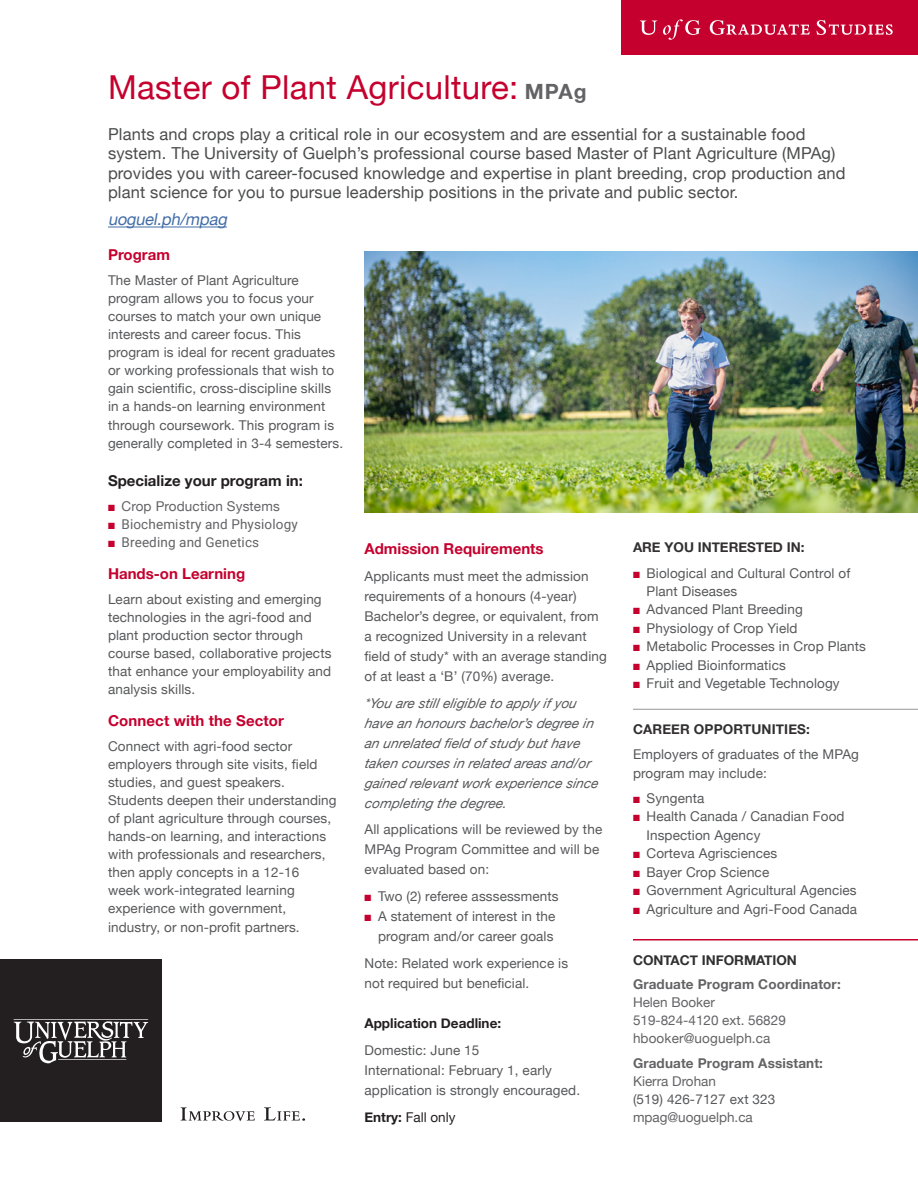
<style>
.page{position:relative;width:918px;height:1188px;background:#fff}
.page>*{position:absolute;margin:0;border:0;box-sizing:border-box;transform-origin:0 0}
.t1{font:33px "Helvetica Neue";letter-spacing:.01em;color:#c5002e}
.t2{font:16.5px/19.5px "Helvetica Neue";letter-spacing:.01em;color:#4b4c4d}
.t3{font:italic 16.5px "Helvetica Neue";color:#436da8}
.Subhead_1__6pt_after__fine-tune_manually{font:700 15px "Helvetica Neue";color:#c5002e}
.Subhead_1__6pt_after__fine-tune_manually-2{font:700 15px "Helvetica Neue";color:#231f20}
.t4{font:13.5px/18.1px "Helvetica Neue";letter-spacing:.01em;color:#57585a}
.t5{font:italic 13.5px/20.1px "Helvetica Neue";letter-spacing:.01em;color:#57585a}
.t6{font:13.5px "Helvetica Neue";color:#636366}
.Subhead_1__6pt_after__fine-tune_manually-3{font:700 13.5px "Helvetica Neue";color:#312f30}
.t7{font:700 13.5px "Helvetica Neue";letter-spacing:.01em;color:#636366}
.t8{font:13.5px "Roboto";letter-spacing:.01em;color:#636366}
.Subhead_1__6pt_after__fine-tune_manually-4{font:700 13.5px "Helvetica Neue";color:#231f20}
.t9{font:13.5px "Helvetica Neue";color:#231f20}
.s1{font-weight:700;font-size:21px;color:#636366}
.s2{color:#c5002e}
.s3{font-weight:700}
</style>
<div class="page">
<div style="left:0;top:959px;width:162px;height:163px;background:#231f20"></div>
<svg style="left:13px;top:1019px;width:135px;height:44px"></svg>
<svg style="left:181px;top:1107px;width:74px;height:14px"></svg>
<svg style="left:264px;top:1107px;width:41px;height:14px"></svg>
<div style="left:621px;top:0;width:297px;height:55px;background:#c5002e"></div>
<svg style="left:640px;top:19px;width:253px;height:21px"></svg>
<hr style="left:108px;top:227px;width:119px;height:1px;background:#436da8">
<img style="left:364px;top:252px;width:554px;height:260px">
<hr style="left:633px;top:939px;width:285px;height:1px;background:#c5002e">
<hr style="left:633px;top:709px;width:285px;height:1px;background:#939598">
<p class="t1" style="left:108px;top:63px;width:480px">Master of Plant Agriculture: <span class="s1">MPAg</span></p>
<p class="t2" style="left:108px;top:125px;width:739px">Plants and crops play a critical role in our ecosystem and are essential for a sustainable food system. The University of Guelph’s professional course based Master of Plant Agriculture (MPAg) provides you with career-focused knowledge and expertise in plant breeding, crop production and plant science for you to pursue leadership positions in the private and public sector.</p>
<p class="t3" style="left:108px;top:208px;width:125px">uoguel.ph/mpag</p>
<p class="Subhead_1__6pt_after__fine-tune_manually" style="left:108px;top:243px;width:63px">Program</p>
<p class="t4" style="left:108px;top:272px;width:237px">The Master of Plant Agriculture program allows you to focus your courses to match your own unique interests and career focus. This program is ideal for recent graduates or working professionals that wish to gain scientific, cross-discipline skills in a hands-on learning environment through coursework. This program is generally completed in 3-4 semesters.</p>
<p class="Subhead_1__6pt_after__fine-tune_manually-2" style="left:108px;top:469px;width:196px">Specialize your program in:</p>
<p class="t6" style="left:108px;top:496px;width:173px"><span class="s2">■</span> Crop Production Systems</p>
<p class="t8" style="left:108px;top:515px;width:191px"><span class="s2">■</span> Biochemistry and Physiology</p>
<p class="t8" style="left:108px;top:533px;width:153px"><span class="s2">■</span> Breeding and Genetics</p>
<p class="Subhead_1__6pt_after__fine-tune_manually" style="left:108px;top:562px;width:139px">Hands-on Learning</p>
<p class="t4" style="left:108px;top:590px;width:225px">Learn about existing and emerging technologies in the agri-food and plant production sector through course based, collaborative projects that enhance your employability and analysis skills.</p>
<p class="Subhead_1__6pt_after__fine-tune_manually" style="left:108px;top:709px;width:177px">Connect with the Sector</p>
<p class="t4" style="left:108px;top:737px;width:230px">Connect with agri-food sector employers through site visits, field studies, and guest speakers.<br>Students deepen their understanding of plant agriculture through courses, hands-on learning, and interactions with professionals and researchers, then apply concepts in a 12-16<br>week work-integrated learning experience with government, industry, or non-profit partners.</p>
<p class="Subhead_1__6pt_after__fine-tune_manually" style="left:364px;top:537px;width:181px">Admission Requirements</p>
<p class="t4" style="left:364px;top:567px;width:244px;line-height:20.1px">Applicants must meet the admission requirements of a honours (4-year)<br>Bachelor’s degree, or equivalent, from a recognized University in a relevant field of study* with an average standing of at least a ‘B’ (70%) average.</p>
<p class="t5" style="left:364px;top:693px;width:239px">*You are stilleligible to app ly if you have an honoursbachelor’sdegree in an unrelated field of study buthave taken coursesin related areasand/or gained relevantworkexperience since comp leting the degree.</p>
<p class="t4" style="left:364px;top:820px;width:239px;line-height:20.1px">All applications will be reviewed by the<br>MPAg Program Committee and will be evaluated based on:</p>
<p class="t4" style="left:364px;top:888px;width:196px"><span class="s2">■</span> Two (2) referee asssessments</p>
<p class="t4" style="left:364px;top:907px;width:192px;line-height:20.1px;text-align:right"><span class="s2">■</span> A statement of interest in the program and/or career goals</p>
<p class="t4" style="left:364px;top:954px;width:205px;line-height:20.1px">Note: Related work experience is not required but beneficial.</p>
<p class="Subhead_1__6pt_after__fine-tune_manually-4" style="left:364px;top:1013px;width:138px">Application Deadline:</p>
<p class="t4" style="left:364px;top:1041px;width:217px;line-height:20.1px">Domestic: June 15<br>International: February 1, early application is strongly encouraged.</p>
<p class="t9" style="left:364px;top:1107px;width:93px"><span class="s3">Entry:</span> Fall only</p>
<p class="Subhead_1__6pt_after__fine-tune_manually-3" style="left:633px;top:537px;width:173px">ARE YOU INTERESTED IN:</p>
<p class="t4" style="left:646px;top:564px;width:205px;text-indent:-14px"><span class="s2">■</span> Biological and Cultural Control of<br>Plant Diseases</p>
<p class="t4" style="left:633px;top:601px;width:171px"><span class="s2">■</span> Advanced Plant Breeding</p>
<p class="t4" style="left:633px;top:620px;width:166px"><span class="s2">■</span> Physiology of Crop Yield</p>
<p class="t4" style="left:633px;top:638px;width:234px"><span class="s2">■</span> Metabolic Processes in Crop Plants</p>
<p class="t4" style="left:633px;top:657px;width:154px"><span class="s2">■</span> Applied Bioinformatics</p>
<p class="t4" style="left:633px;top:675px;width:208px"><span class="s2">■</span> Fruit and Vegetable Technology</p>
<p class="Subhead_1__6pt_after__fine-tune_manually-3" style="left:633px;top:719px;width:178px">CAREER OPPORTUNITIES:</p>
<p class="t4" style="left:633px;top:746px;width:227px">Employers of graduates of the MPAg program may include:</p>
<p class="t4" style="left:633px;top:790px;width:73px"><span class="s2">■</span> Syngenta</p>
<p class="t4" style="left:646px;top:808px;width:200px;text-indent:-14px"><span class="s2">■</span> Health Canada / Canadian Food<br>Inspection Agency</p>
<p class="t4" style="left:633px;top:845px;width:146px"><span class="s2">■</span> Corteva Agrisciences</p>
<p class="t4" style="left:633px;top:864px;width:138px"><span class="s2">■</span> Bayer Crop Science</p>
<p class="t4" style="left:633px;top:882px;width:225px"><span class="s2">■</span> Government Agricultural Agencies</p>
<p class="t4" style="left:633px;top:901px;width:226px"><span class="s2">■</span> Agriculture and Agri-Food Canada</p>
<p class="Subhead_1__6pt_after__fine-tune_manually-3" style="left:633px;top:949px;width:165px">CONTACT INFORMATION</p>
<p class="t7" style="left:633px;top:974px;width:209px">Graduate Program Coordinator:</p>
<p class="t6" style="left:633px;top:993px;width:83px">Helen Booker</p>
<p class="t6" style="left:633px;top:1011px;width:154px">519-824-4120 ext. 56829</p>
<p class="t6" style="left:633px;top:1029px;width:139px">hbooker@uoguelph.ca</p>
<p class="t7" style="left:633px;top:1053px;width:191px">Graduate Program Assistant:</p>
<p class="t6" style="left:633px;top:1071px;width:85px">Kierra Drohan</p>
<p class="t4" style="left:633px;top:1091px;width:144px">(519) 426-7127 ext 323</p>
<p class="t6" style="left:633px;top:1107px;width:121px">mpag@uoguelph.ca</p>
</div>
